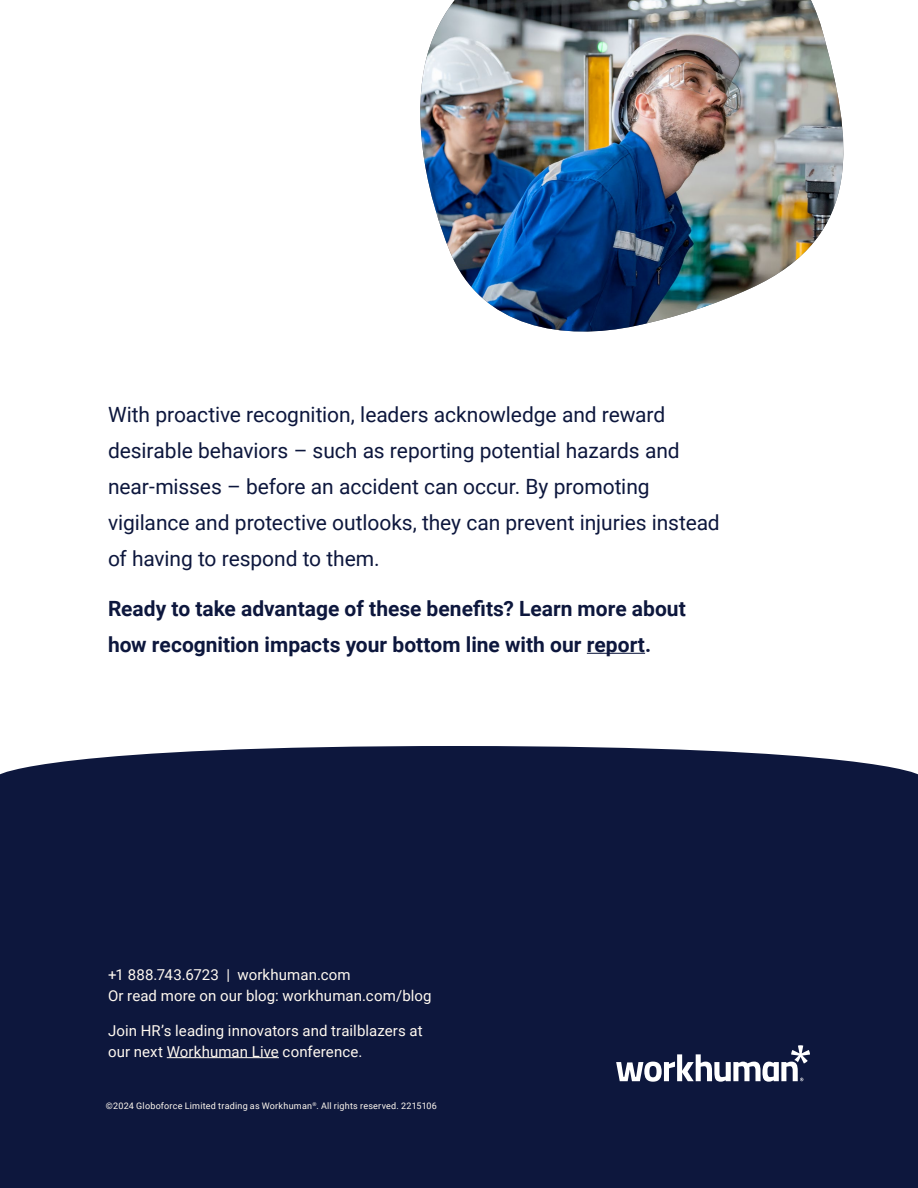
<style>
.page{position:relative;width:918px;height:1188px;background:#fff}
.page>*{position:absolute;margin:0;border:0;box-sizing:border-box;transform-origin:0 0}
.t1{font:21px/36px "Roboto";letter-spacing:-.005em;color:#0d173d}
.t2{font:700 21px/36px "Roboto";color:#0d173d}
.t3{font:15px/21px "Roboto";letter-spacing:.005em;color:#fff9f0}
.t4{font:9px "Roboto";letter-spacing:.025em;color:#fff9f0}
</style>
<div class="page">
<div style="left:0;top:746px;width:918px;height:442px;background:#0d173d"></div>
<svg style="left:616px;top:1045px;width:194px;height:37px"></svg>
<hr style="left:587px;top:653px;width:58px;height:1px;background:#0d173d">
<img style="left:420px;top:0;width:424px;height:332px">
<hr style="left:167px;top:1057px;width:112px;height:1px;background:#fff9f0">
<p class="t1" style="left:108px;top:396px;width:613px">With proactive recognition, leaders acknowledge and reward desirable behaviors – such as reporting potential hazards and near-misses – before an accident can occur. By promoting vigilance and protective outlooks, they can prevent injuries instead of having to respond to them.</p>
<p class="t2" style="left:108px;top:589px;width:579px">Ready to take advantage of these benefits? Learn more about how recognition impacts your bottom line with our report.</p>
<p class="t3" style="left:108px;top:964px;width:325px">+1 888.743.6723 | workhuman.com<br>Or read more on our blog: workhuman.com/blog</p>
<p class="t3" style="left:108px;top:1019px;width:316px">Join HR’s leading innovators and trailblazers at our next Workhuman Live conference.</p>
<p class="t4" style="left:106px;top:1099px;width:333px">©2024 Globoforce Limited trading as Workhuman<sup>®</sup>. All rights reserved. 2215106</p>
</div>
